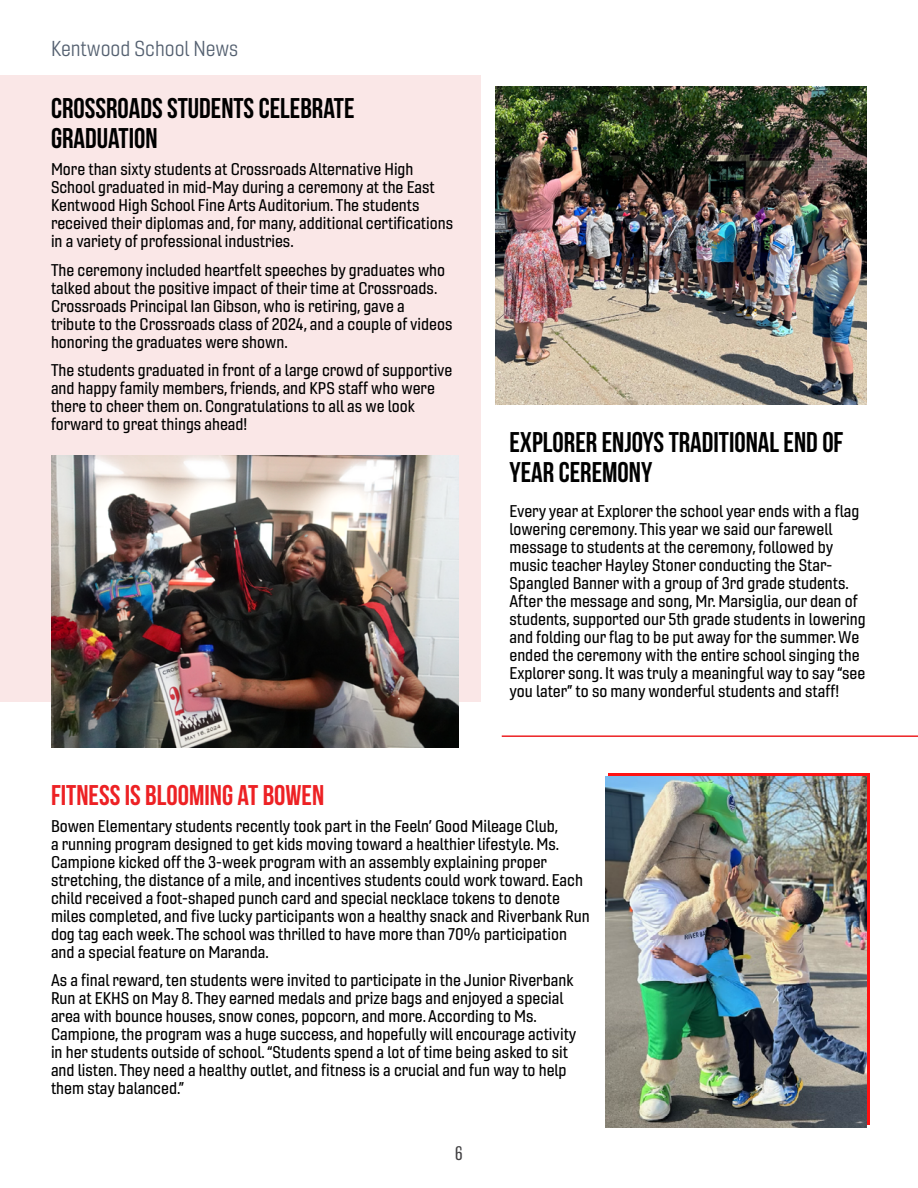
<style>
.page{position:relative;width:918px;height:1188px;background:#fff}
.page>*{position:absolute;margin:0;border:0;box-sizing:border-box;transform-origin:0 0}
.t1{font:28.5px/30px "Bebas Neue";color:#000}
.t2{font:28.5px "Bebas Neue";color:#ed2124}
.t3{font:21px "Gineso Nor Boo";color:#546070}
.t4{font:200 18px "Balboa";color:#414042}
.t5{font:16.5px/18px "Gineso Nor Med";color:#000}
</style>
<div class="page">
<div style="left:0;top:75px;width:481px;height:627px;background:#fae7e7"></div>
<img style="left:606px;top:776px;width:261px;height:352px">
<img style="left:51px;top:456px;width:408px;height:291px">
<hr style="left:502px;top:735px;width:416px;height:2px;background:#ed2124">
<img style="left:496px;top:87px;width:371px;height:317px">
<p class="t3" style="left:51px;top:36px;width:189px">Kentwood School News</p>
<h1 class="t1" style="left:51px;top:93px;width:305px">CROSSROADS STUDENTS CELEBRATE<br>GRADUATION</h1>
<p class="t5" style="left:51px;top:160px;width:404px">More than sixty students at Crossroads Alternative High School graduated in mid-May during a ceremony at the East Kentwood High School Fine Arts Auditorium. The students received their diplomas and, for many, additional certifications in a variety of professional industries.</p>
<p class="t5" style="left:51px;top:261px;width:403px">The ceremony included heartfelt speeches by graduates who talked about the positive impact of their time at Crossroads.<br>Crossroads Principal Ian Gibson, who is retiring, gave a tribute to the Crossroads class of 2024, and a couple of videos honoring the graduates were shown.</p>
<p class="t5" style="left:51px;top:361px;width:403px">The students graduated in front of a large crowd of supportive and happy family members, friends, and KPS staff who were there to cheer them on. Congratulations to all as we look forward to great things ahead!</p>
<h1 class="t1" style="left:509px;top:427px;width:335px">EXPLORER ENJOYS TRADITIONAL END OF<br>YEAR CEREMONY</h1>
<p class="t5" style="left:509px;top:502px;width:358px">Every year at Explorer the school year ends with a flag lowering ceremony. This year we said our farewell message to students at the ceremony, followed by music teacher Hayley Stoner conducting the Star-Spangled Banner with a group of 3rd grade students.<br>After the message and song, Mr. Marsiglia, our dean of students, supported our 5th grade students in lowering and folding our flag to be put away for the summer. We ended the ceremony with the entire school singing the Explorer song. It was truly a meaningful way to say “see you later” to so many wonderful students and staff!</p>
<h1 class="t2" style="left:51px;top:779px;width:275px">FITNESS IS BLOOMING AT BOWEN</h1>
<p class="t5" style="left:51px;top:817px;width:540px">Bowen Elementary students recently took part in the Feeln’ Good Mileage Club,<br>a running program designed to get kids moving toward a healthier lifestyle. Ms.<br>Campione kicked off the 3-week program with an assembly explaining proper stretching, the distance of a mile, and incentives students could work toward. Each child received a foot-shaped punch card and special necklace tokens to denote miles completed, and five lucky participants won a healthy snack and Riverbank Run dog tag each week. The school was thrilled to have more than 70% participation and a special feature on Maranda.</p>
<p class="t5" style="left:51px;top:971px;width:527px">As a final reward, ten students were invited to participate in the Junior Riverbank Run at EKHS on May 8. They earned medals and prize bags and enjoyed a special area with bounce houses, snow cones, popcorn, and more. According to Ms.<br>Campione, the program was a huge success, and hopefully will encourage activity in her students outside of school. “Students spend a lot of time being asked to sit and listen. They need a healthy outlet, and fitness is a crucial and fun way to help them stay balanced.”</p>
<p class="t4" style="left:455px;top:1144px;width:9px">6</p>
</div>
